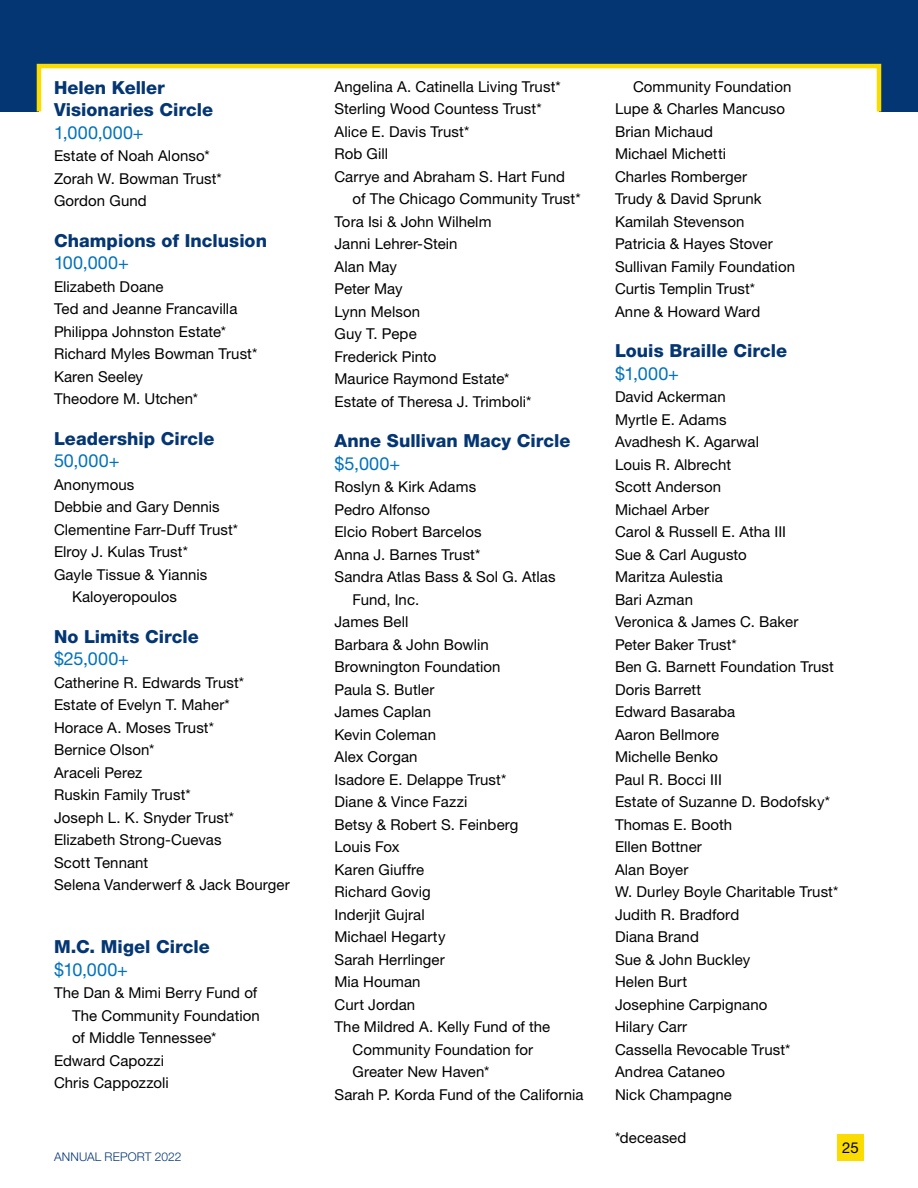
<style>
.page{position:relative;width:918px;height:1188px;background:#fff}
.page>*{position:absolute;margin:0;border:0;box-sizing:border-box;transform-origin:0 0}
.t1{font:800 18px/22.5px "Helvetica Neue LT Std";color:#043673}
.t2{font:18px "Helvetica Neue LT Std";letter-spacing:.015em;color:#0072bc}
.t3{font:15px "Helvetica Neue LT Std";letter-spacing:.005em;color:#000}
.t4{font:300 12px "Helvetica Neue LT Std";letter-spacing:.01em;color:#043673}
</style>
<div class="page">
<div style="left:0;top:0;width:918px;height:111px;background:#043673"></div>
<div style="left:837px;top:1134px;width:27px;height:27px;background:#fbdc00"></div>
<hr style="left:0;top:0;width:1px;height:1188px;background:#384f86">
<div style="left:39px;top:66px;width:840px;height:85px;background:#fff"></div>
<div style="left:37px;top:64px;width:844px;height:50px;border:4px solid #fbdc00"></div>
<p class="t1" style="left:54px;top:76px;width:161px">Helen Keller<br>Visionaries Circle</p>
<p class="t2" style="left:54px;top:122px;width:91px">1,000,000+</p>
<p class="t3" style="left:54px;top:147px;width:157px">Estate of Noah Alonso*</p>
<p class="t3" style="left:54px;top:170px;width:169px">Zorah W. Bowman Trust*</p>
<p class="t3" style="left:54px;top:192px;width:94px">Gordon Gund</p>
<p class="t1" style="left:54px;top:229px;width:215px">Champions of Inclusion</p>
<p class="t2" style="left:54px;top:252px;width:76px">100,000+</p>
<p class="t3" style="left:54px;top:278px;width:111px">Elizabeth Doane</p>
<p class="t3" style="left:54px;top:300px;width:185px">Ted and Jeanne Francavilla</p>
<p class="t3" style="left:54px;top:323px;width:174px">Philippa Johnston Estate*</p>
<p class="t3" style="left:54px;top:345px;width:205px">Richard Myles Bowman Trust*</p>
<p class="t3" style="left:54px;top:368px;width:91px">Karen Seeley</p>
<p class="t3" style="left:54px;top:390px;width:145px">Theodore M. Utchen*</p>
<p class="t1" style="left:54px;top:427px;width:162px">Leadership Circle</p>
<p class="t2" style="left:54px;top:450px;width:67px">50,000+</p>
<p class="t3" style="left:54px;top:476px;width:82px">Anonymous</p>
<p class="t3" style="left:54px;top:498px;width:167px">Debbie and Gary Dennis</p>
<p class="t3" style="left:54px;top:521px;width:186px">Clementine Farr-Duff Trust*</p>
<p class="t3" style="left:54px;top:543px;width:136px">Elroy J. Kulas Trust*</p>
<p class="t3" style="left:54px;top:566px;width:155px">Gayle Tissue &amp; Yiannis</p>
<p class="t3" style="left:72px;top:588px;width:107px">Kaloyeropoulos</p>
<p class="t1" style="left:54px;top:625px;width:146px">No Limits Circle</p>
<p class="t2" style="left:54px;top:648px;width:77px">$25,000+</p>
<p class="t3" style="left:54px;top:674px;width:192px">Catherine R. Edwards Trust*</p>
<p class="t3" style="left:54px;top:696px;width:177px">Estate of Evelyn T. Maher*</p>
<p class="t3" style="left:54px;top:719px;width:162px">Horace A. Moses Trust*</p>
<p class="t3" style="left:54px;top:741px;width:102px">Bernice Olson*</p>
<p class="t3" style="left:54px;top:764px;width:90px">Araceli Perez</p>
<p class="t3" style="left:54px;top:786px;width:138px">Ruskin Family Trust*</p>
<p class="t3" style="left:54px;top:809px;width:182px">Joseph L. K. Snyder Trust*</p>
<p class="t3" style="left:54px;top:831px;width:169px">Elizabeth Strong-Cuevas</p>
<p class="t3" style="left:54px;top:854px;width:96px">Scott Tennant</p>
<p class="t3" style="left:54px;top:876px;width:237px">Selena Vanderwerf &amp; Jack Bourger</p>
<p class="t1" style="left:54px;top:936px;width:157px">M.C. Migel Circle</p>
<p class="t2" style="left:54px;top:959px;width:76px">$10,000+</p>
<p class="t3" style="left:54px;top:984px;width:205px">The Dan &amp; Mimi Berry Fund of</p>
<p class="t3" style="left:72px;top:1007px;width:189px">The Community Foundation</p>
<p class="t3" style="left:72px;top:1029px;width:146px">of Middle Tennessee*</p>
<p class="t3" style="left:54px;top:1052px;width:112px">Edward Capozzi</p>
<p class="t3" style="left:54px;top:1074px;width:116px">Chris Cappozzoli</p>
<p class="t4" style="left:54px;top:1149px;width:129px">ANNUAL REPORT 2022</p>
<p class="t3" style="left:334px;top:77px;width:228px">Angelina A. Catinella Living Trust*</p>
<p class="t3" style="left:334px;top:100px;width:209px">Sterling Wood Countess Trust*</p>
<p class="t3" style="left:334px;top:122px;width:136px">Alice E. Davis Trust*</p>
<p class="t3" style="left:334px;top:145px;width:55px">Rob Gill</p>
<p class="t3" style="left:334px;top:167px;width:232px">Carrye and Abraham S. Hart Fund</p>
<p class="t3" style="left:352px;top:190px;width:230px">of The Chicago Community Trust*</p>
<p class="t3" style="left:334px;top:212px;width:158px">Tora Isi &amp; John Wilhelm</p>
<p class="t3" style="left:334px;top:235px;width:125px">Janni Lehrer-Stein</p>
<p class="t3" style="left:334px;top:257px;width:64px">Alan May</p>
<p class="t3" style="left:334px;top:280px;width:70px">Peter May</p>
<p class="t3" style="left:334px;top:302px;width:87px">Lynn Melson</p>
<p class="t3" style="left:334px;top:325px;width:84px">Guy T. Pepe</p>
<p class="t3" style="left:334px;top:347px;width:103px">Frederick Pinto</p>
<p class="t3" style="left:334px;top:370px;width:176px">Maurice Raymond Estate*</p>
<p class="t3" style="left:334px;top:392px;width:198px">Estate of Theresa J. Trimboli*</p>
<p class="t1" style="left:334px;top:430px;width:238px">Anne Sullivan Macy Circle</p>
<p class="t2" style="left:334px;top:453px;width:67px">$5,000+</p>
<p class="t3" style="left:334px;top:478px;width:143px">Roslyn &amp; Kirk Adams</p>
<p class="t3" style="left:334px;top:500px;width:97px">Pedro Alfonso</p>
<p class="t3" style="left:334px;top:523px;width:149px">Elcio Robert Barcelos</p>
<p class="t3" style="left:334px;top:545px;width:147px">Anna J. Barnes Trust*</p>
<p class="t3" style="left:334px;top:568px;width:223px">Sandra Atlas Bass &amp; Sol G. Atlas</p>
<p class="t3" style="left:352px;top:590px;width:68px">Fund, Inc.</p>
<p class="t3" style="left:334px;top:613px;width:75px">James Bell</p>
<p class="t3" style="left:334px;top:635px;width:156px">Barbara &amp; John Bowlin</p>
<p class="t3" style="left:334px;top:658px;width:168px">Brownington Foundation</p>
<p class="t3" style="left:334px;top:680px;width:101px">Paula S. Butler</p>
<p class="t3" style="left:334px;top:703px;width:98px">James Caplan</p>
<p class="t3" style="left:334px;top:725px;width:103px">Kevin Coleman</p>
<p class="t3" style="left:334px;top:748px;width:85px">Alex Corgan</p>
<p class="t3" style="left:334px;top:770px;width:173px">Isadore E. Delappe Trust*</p>
<p class="t3" style="left:334px;top:793px;width:134px">Diane &amp; Vince Fazzi</p>
<p class="t3" style="left:334px;top:815px;width:186px">Betsy &amp; Robert S. Feinberg</p>
<p class="t3" style="left:334px;top:838px;width:67px">Louis Fox</p>
<p class="t3" style="left:334px;top:860px;width:91px">Karen Giuffre</p>
<p class="t3" style="left:334px;top:883px;width:98px">Richard Govig</p>
<p class="t3" style="left:334px;top:905px;width:92px">Inderjit Gujral</p>
<p class="t3" style="left:334px;top:928px;width:113px">Michael Hegarty</p>
<p class="t3" style="left:334px;top:950px;width:112px">Sarah Herrlinger</p>
<p class="t3" style="left:334px;top:973px;width:88px">Mia Houman</p>
<p class="t3" style="left:334px;top:995px;width:82px">Curt Jordan</p>
<p class="t3" style="left:334px;top:1018px;width:217px">The Mildred A. Kelly Fund of the</p>
<p class="t3" style="left:352px;top:1040px;width:182px">Community Foundation for</p>
<p class="t3" style="left:352px;top:1063px;width:138px">Greater New Haven*</p>
<p class="t3" style="left:334px;top:1085px;width:251px">Sarah P. Korda Fund of the California</p>
<p class="t3" style="left:633px;top:77px;width:160px">Community Foundation</p>
<p class="t3" style="left:615px;top:100px;width:172px">Lupe &amp; Charles Mancuso</p>
<p class="t3" style="left:615px;top:122px;width:100px">Brian Michaud</p>
<p class="t3" style="left:615px;top:145px;width:113px">Michael Michetti</p>
<p class="t3" style="left:615px;top:167px;width:134px">Charles Romberger</p>
<p class="t3" style="left:615px;top:190px;width:148px">Trudy &amp; David Sprunk</p>
<p class="t3" style="left:615px;top:212px;width:131px">Kamilah Stevenson</p>
<p class="t3" style="left:615px;top:235px;width:159px">Patricia &amp; Hayes Stover</p>
<p class="t3" style="left:615px;top:257px;width:182px">Sullivan Family Foundation</p>
<p class="t3" style="left:615px;top:280px;width:142px">Curtis Templin Trust*</p>
<p class="t3" style="left:615px;top:302px;width:147px">Anne &amp; Howard Ward</p>
<p class="t1" style="left:615px;top:340px;width:174px">Louis Braille Circle</p>
<p class="t2" style="left:615px;top:363px;width:66px">$1,000+</p>
<p class="t3" style="left:615px;top:388px;width:112px">David Ackerman</p>
<p class="t3" style="left:615px;top:410px;width:113px">Myrtle E. Adams</p>
<p class="t3" style="left:615px;top:433px;width:146px">Avadhesh K. Agarwal</p>
<p class="t3" style="left:615px;top:455px;width:118px">Louis R. Albrecht</p>
<p class="t3" style="left:615px;top:478px;width:108px">Scott Anderson</p>
<p class="t3" style="left:615px;top:500px;width:96px">Michael Arber</p>
<p class="t3" style="left:615px;top:523px;width:173px">Carol &amp; Russell E. Atha III</p>
<p class="t3" style="left:615px;top:545px;width:133px">Sue &amp; Carl Augusto</p>
<p class="t3" style="left:615px;top:568px;width:109px">Maritza Aulestia</p>
<p class="t3" style="left:615px;top:590px;width:80px">Bari Azman</p>
<p class="t3" style="left:615px;top:613px;width:185px">Veronica &amp; James C. Baker</p>
<p class="t3" style="left:615px;top:635px;width:123px">Peter Baker Trust*</p>
<p class="t3" style="left:615px;top:658px;width:220px">Ben G. Barnett Foundation Trust</p>
<p class="t3" style="left:615px;top:680px;width:88px">Doris Barrett</p>
<p class="t3" style="left:615px;top:703px;width:122px">Edward Basaraba</p>
<p class="t3" style="left:615px;top:725px;width:106px">Aaron Bellmore</p>
<p class="t3" style="left:615px;top:748px;width:105px">Michelle Benko</p>
<p class="t3" style="left:615px;top:770px;width:108px">Paul R. Bocci III</p>
<p class="t3" style="left:615px;top:793px;width:216px">Estate of Suzanne D. Bodofsky*</p>
<p class="t3" style="left:615px;top:815px;width:119px">Thomas E. Booth</p>
<p class="t3" style="left:615px;top:838px;width:88px">Ellen Bottner</p>
<p class="t3" style="left:615px;top:860px;width:75px">Alan Boyer</p>
<p class="t3" style="left:615px;top:883px;width:225px">W. Durley Boyle Charitable Trust*</p>
<p class="t3" style="left:615px;top:905px;width:126px">Judith R. Bradford</p>
<p class="t3" style="left:615px;top:928px;width:85px">Diana Brand</p>
<p class="t3" style="left:615px;top:950px;width:137px">Sue &amp; John Buckley</p>
<p class="t3" style="left:615px;top:973px;width:74px">Helen Burt</p>
<p class="t3" style="left:615px;top:995px;width:154px">Josephine Carpignano</p>
<p class="t3" style="left:615px;top:1018px;width:74px">Hilary Carr</p>
<p class="t3" style="left:615px;top:1040px;width:177px">Cassella Revocable Trust*</p>
<p class="t3" style="left:615px;top:1063px;width:112px">Andrea Cataneo</p>
<p class="t3" style="left:615px;top:1085px;width:118px">Nick Champagne</p>
<p class="t3" style="left:615px;top:1129px;width:73px">*deceased</p>
<p class="t3" style="left:842px;top:1139px;width:18px">25</p>
</div>
